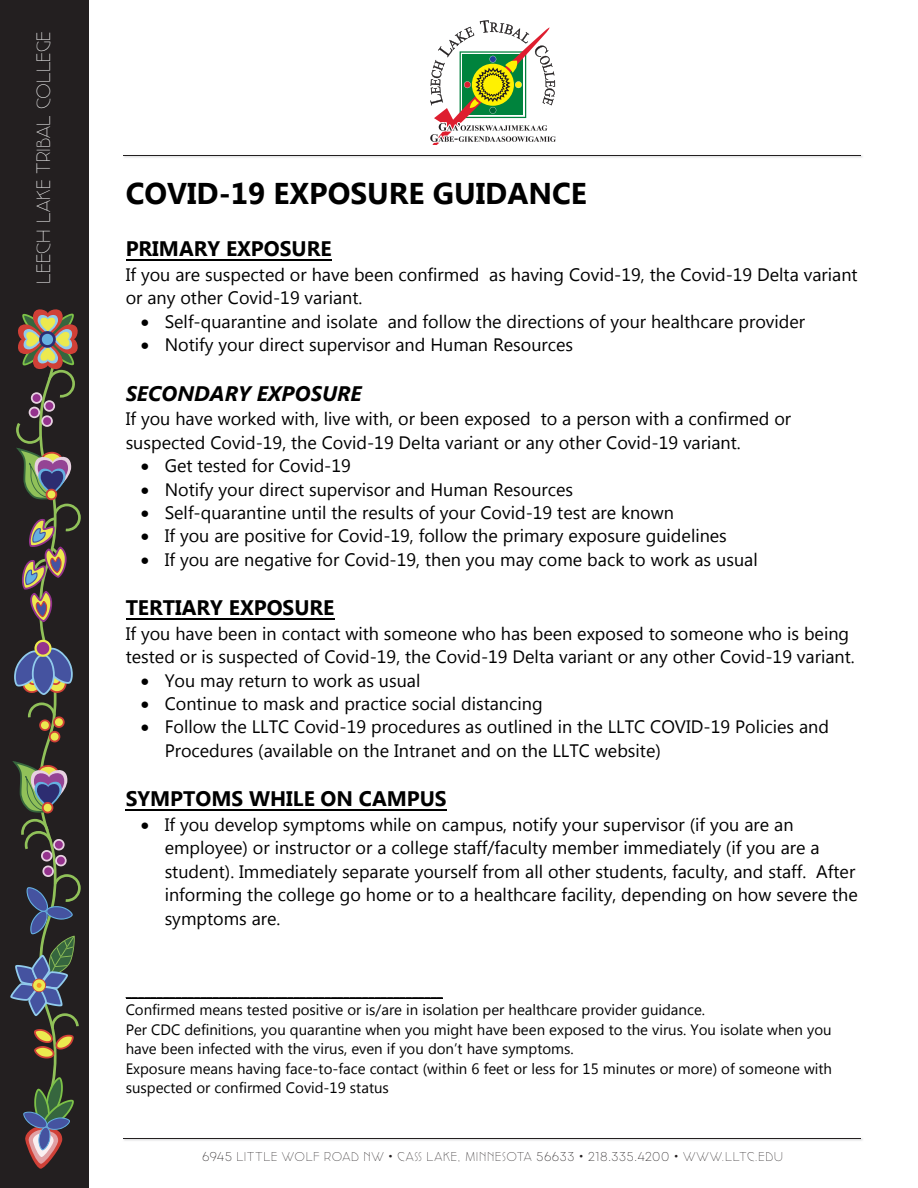
<style>
.page{position:relative;width:918px;height:1188px;background:#fff}
.page>*{position:absolute;margin:0;border:0;box-sizing:border-box;transform-origin:0 0}
.t1{font:700 30px "Segoe UI";color:#000}
.t2{font:700 21px "Segoe UI";color:#000}
.t3{font:italic 700 21px "Segoe UI";color:#000}
.t4{font:18px/23.4px "Segoe UI";color:#000}
.t5{font:200 18px "Cocotte Alternate";color:#fff}
.t6{font:15px/19.5px "Segoe UI";color:#000}
.t7{font:200 12px "Cocotte Alternate";letter-spacing:.05em;color:#231f20}
.s1{font-family:"Mont Extra Light DEMO";font-weight:400;font-size:13.5px}
.s2{font-weight:400;font-size:21px}
</style>
<div class="page">
<div style="left:0;top:0;width:88px;height:1188px;background:#231f20"></div>
<img style="left:123px;top:155px;width:740px;height:3px">
<hr style="left:124px;top:155px;width:737px;height:1px;background:#231f20">
<img style="left:123px;top:1138px;width:740px;height:3px">
<hr style="left:124px;top:1138px;width:737px;height:1px;background:#231f20">
<svg style="left:10px;top:309px;width:71px;height:860px"></svg>
<svg style="left:430px;top:20px;width:126px;height:125px"></svg>
<hr style="left:126px;top:809px;width:321px;height:2px;background:#000">
<hr style="left:126px;top:618px;width:208px;height:2px;background:#000">
<hr style="left:126px;top:260px;width:206px;height:1px;background:#000">
<hr style="left:126px;top:998px;width:317px;height:1px;background:#000">
<p class="t5" style="left:33px;top:284px;width:254px;rotate:-90deg">LEECH LAKE TRIBAL COLLEGE</p>
<h1 class="t1" style="left:126px;top:172px;width:463px">COVID-19 EXPOSURE GUIDANCE</h1>
<p class="t2" style="left:126px;top:234px;width:207px">PRIMARY EXPOSURE</p>
<p class="t4" style="left:126px;top:262px;width:733px">If you are suspected or have been confirmed as having Covid-19, the Covid-19 Delta variant or any other Covid-19 variant.</p>
<p class="t4" style="left:141px;top:309px;width:666px">• Self-quarantine and isolate and follow the directions of your healthcare provider</p>
<p class="t4" style="left:141px;top:332px;width:434px">• Notify your direct supervisor and Human Resources</p>
<p class="t3" style="left:126px;top:378px;width:238px">SECONDARY EXPOSURE</p>
<p class="t4" style="left:126px;top:406px;width:667px">If you have worked with, live with, or been exposed to a person with a confirmed or suspected Covid-19, the Covid-19 Delta variant or any other Covid-19 variant.</p>
<p class="t4" style="left:141px;top:453px;width:212px">• Get tested for Covid-19</p>
<p class="t4" style="left:141px;top:477px;width:434px">• Notify your direct supervisor and Human Resources</p>
<p class="t4" style="left:141px;top:500px;width:535px">• Self-quarantine until the results of your Covid-19 test are known</p>
<p class="t4" style="left:141px;top:523px;width:588px">• If you are positive for Covid-19, follow the primary exposure guidelines</p>
<p class="t4" style="left:141px;top:547px;width:619px">• If you are negative for Covid-19, then you may come back to work as usual</p>
<p class="t2" style="left:126px;top:593px;width:210px">TERTIARY EXPOSURE</p>
<p class="t4" style="left:126px;top:621px;width:731px">If you have been in contact with someone who has been exposed to someone who is being tested or is suspected of Covid-19, the Covid-19 Delta variant or any other Covid-19 variant.</p>
<p class="t4" style="left:141px;top:668px;width:281px">• You may return to work as usual</p>
<p class="t4" style="left:141px;top:691px;width:403px">• Continue to mask and practice social distancing</p>
<p class="t4" style="left:165px;top:715px;width:666px;text-indent:-24px">• Follow the LLTC Covid-19 procedures as outlined in the LLTC COVID-19 Policies and<br>Procedures (available on the Intranet and on the LLTC website)</p>
<p class="t2" style="left:126px;top:784px;width:323px">SYMPTOMS WHILE ON CAMPUS</p>
<p class="t4" style="left:165px;top:812px;width:695px;text-indent:-24px">• If you develop symptoms while on campus, notify your supervisor (if you are an employee) or instructor or a college staff/faculty member immediately (if you are a student). Immediately separate yourself from all other students, faculty, and staff. After informing the college go home or to a healthcare facility, depending on how severe the symptoms are.</p>
<p class="t6" style="left:126px;top:980px;width:708px">___________________________________________________<br>Confirmed means tested positive or is/are in isolation per healthcare provider guidance.<br>Per CDC definitions, you quarantine when you might have been exposed to the virus. You isolate when you have been infected with the virus, even if you don’t have symptoms.<br>Exposure means having face-to-face contact (within 6 feet or less for 15 minutes or more) of someone with suspected or confirmed Covid-19 status</p>
<p class="t7" style="left:202px;top:1149px;width:582px"><span class="s1">6945</span> LITTLE WOLF ROAD NW <span class="s2">·</span> CASS LAKE, MINNESOTA <span class="s1">56633</span> <span class="s2">·</span> <span class="s1">218.335.4200</span> <span class="s2">·</span> WWW.LLTC.EDU</p>
</div>
